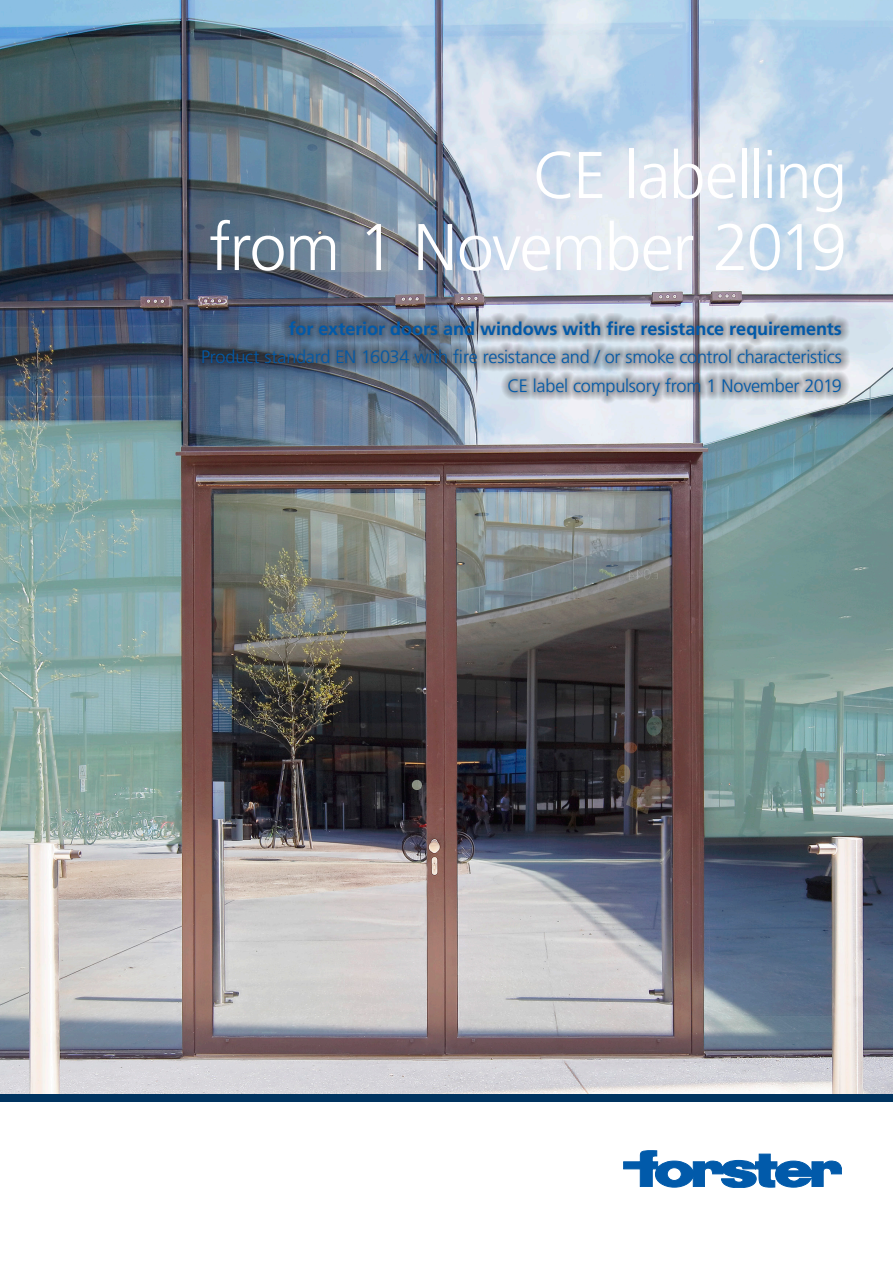
<style>
.page{position:relative;width:893px;height:1263px;background:#fff}
.page>*{position:absolute;margin:0;border:0;box-sizing:border-box;transform-origin:0 0}
.t1{font:300 65.85px/72px "Frutiger LT Std";letter-spacing:-.025em;color:#fff;text-align:right}
.t2{font:300 18px/28.5px "Frutiger LT Std";letter-spacing:-.01em;color:#015aaa;text-align:right}
.t3{font:700 18px "Frutiger LT Std";color:#015aaa}
</style>
<div class="page">
<svg style="left:623px;top:1150px;width:219px;height:38px"></svg>
<div style="left:0;top:1093px;width:893px;height:9px;background:#003460"></div>
<img style="left:0;top:0;width:893px;height:1093px">
<div style="left:194px;top:313px;width:656px;height:90px;background:#231f20;opacity:.75"></div>
<h1 class="t1" style="left:209px;top:140px;width:639px">CE labelling<br>from 1 November 2019</h1>
<p class="t3" style="left:289px;top:318px;width:555px">for exterior doors and windows with fire resistance requirements</p>
<p class="t2" style="left:201px;top:343px;width:642px">Product standard EN 16034 with fire resistance and / or smoke control characteristics<br>CE label compulsory from 1 November 2019</p>
</div>
